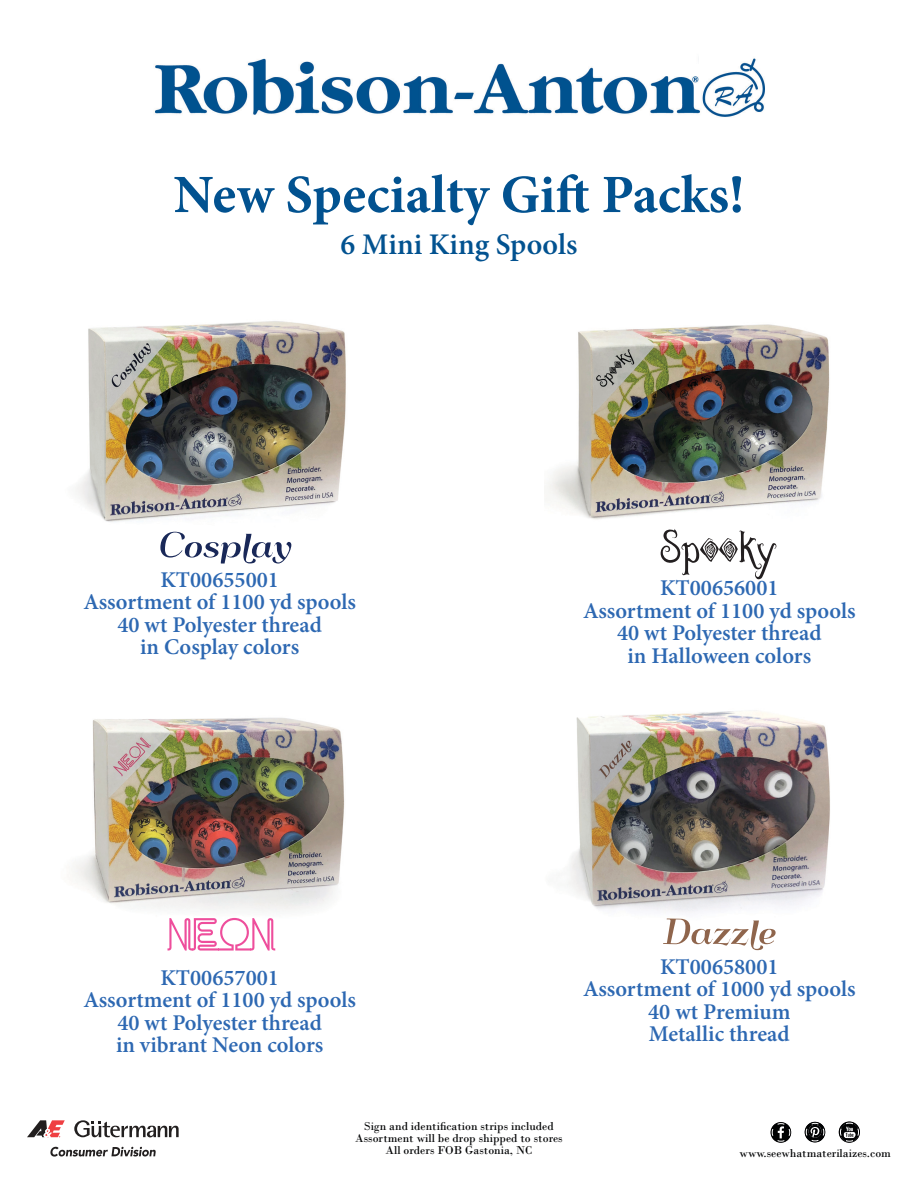
<style>
.page{position:relative;width:918px;height:1188px;background:#fff}
.page>*{position:absolute;margin:0;border:0;box-sizing:border-box;transform-origin:0 0}
.t1{font:700 54px "Minion Pro";color:#025290}
.t2{font:600 30px "Minion Pro";color:#025290}
.t3{font:600 22.5px/22.5px "Minion Pro";color:#2d68b2;text-align:center}
.t4{font:12px "Bodoni";color:#010203}
</style>
<div class="page">
<img style="left:76px;top:321px;width:270px;height:211px">
<img style="left:567px;top:710px;width:263px;height:203px">
<img style="left:73px;top:717px;width:272px;height:201px">
<img style="left:546px;top:324px;width:284px;height:224px">
<svg style="left:160px;top:532px;width:131px;height:32px"></svg>
<svg style="left:663px;top:918px;width:113px;height:32px"></svg>
<svg style="left:168px;top:918px;width:107px;height:33px"></svg>
<svg style="left:661px;top:529px;width:115px;height:50px"></svg>
<svg style="left:74px;top:1120px;width:105px;height:17px"></svg>
<svg style="left:27px;top:1120px;width:38px;height:18px"></svg>
<svg style="left:50px;top:1147px;width:106px;height:10px"></svg>
<svg style="left:771px;top:1122px;width:20px;height:21px"></svg>
<svg style="left:772px;top:1123px;width:18px;height:19px"></svg>
<svg style="left:805px;top:1122px;width:20px;height:20px"></svg>
<svg style="left:806px;top:1123px;width:18px;height:18px"></svg>
<svg style="left:839px;top:1121px;width:21px;height:22px"></svg>
<svg style="left:840px;top:1123px;width:19px;height:19px"></svg>
<img style="left:155px;top:58px;width:610px;height:59px">
<p class="t1" style="left:174px;top:157px;width:572px">New Specialty Gift Packs!</p>
<p class="t2" style="left:341px;top:224px;width:238px">6 Mini King Spools</p>
<p class="t3" style="left:160px;top:568px;width:120px">KT00655001</p>
<p class="t3" style="left:83px;top:591px;width:274px">Assortment of 1100 yd spools<br>40 wt Polyester thread<br>in Cosplay colors</p>
<p class="t3" style="left:160px;top:966px;width:120px">KT00657001</p>
<p class="t3" style="left:83px;top:988px;width:274px">Assortment of 1100 yd spools<br>40 wt Polyester thread<br>in vibrant Neon colors</p>
<p class="t3" style="left:660px;top:577px;width:120px">KT00656001</p>
<p class="t3" style="left:583px;top:599px;width:274px">Assortment of 1100 yd spools<br>40 wt Polyester thread<br>in Halloween colors</p>
<p class="t3" style="left:660px;top:955px;width:120px">KT00658001</p>
<p class="t3" style="left:583px;top:977px;width:274px">Assortment of 1000 yd spools<br>40 wt Premium<br>Metallic thread</p>
<p class="t4" style="left:364px;top:1119px;width:191px">Sign and identification strips included</p>
<p class="t4" style="left:355px;top:1131px;width:209px">Assortment will be drop shipped to stores</p>
<p class="t4" style="left:386px;top:1143px;width:148px">All orders FOB Gastonia, NC</p>
<p class="t4" style="left:740px;top:1145px;width:153px">www.seewhatmaterilaizes.com</p>
</div>
